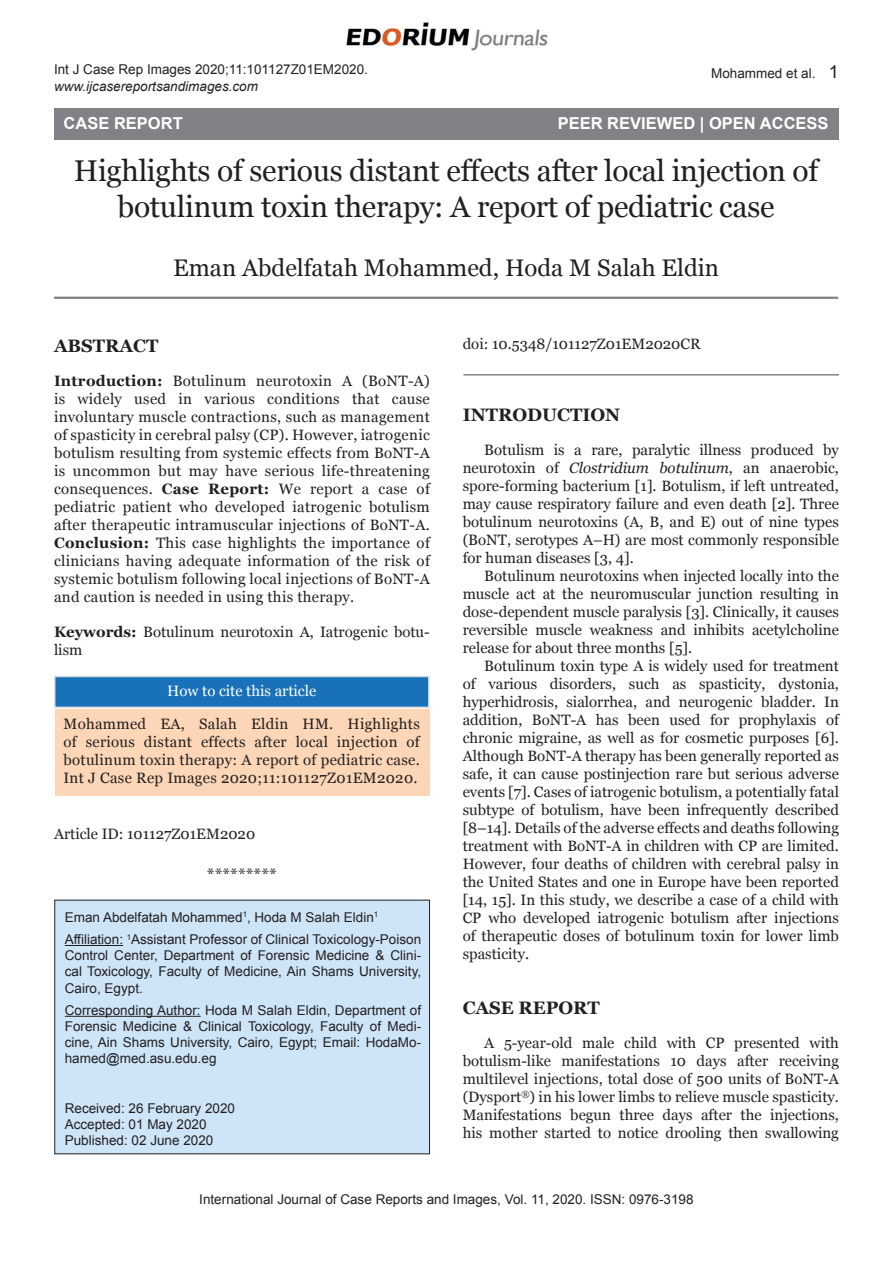
<style>
.page{position:relative;width:893px;height:1263px;background:#fff}
.page>*{position:absolute;margin:0;border:0;box-sizing:border-box;transform-origin:0 0}
.Chapter_Name{font:30px/36px "Georgia";letter-spacing:-.01em;color:#231f20;text-align:center}
.Author_Name{font:24px "Georgia";color:#231f20}
.Introduction_Head{font:700 18px "Georgia";color:#231f20}
.Case_Report_head{font:700 18px "Georgia";color:#231f20}
.Abstract_Head{font:700 18px "Georgia";color:#231f20}
.Open_Access{font:700 16.5px "Arial";color:#fff}
.Star{font:16.5px "Georgia";color:#231f20}
.Text{font:15px/18px "Georgia";color:#231f20;text-align:justify}
.Abstract_text{font:15px/18px "Georgia";letter-spacing:.02em;color:#231f20;text-align:justify}
.Text-2{font:15px/32.7px "Georgia";letter-spacing:.02em;color:#231f20;text-align:center}
.Keywords{font:15px/18px "Georgia";color:#231f20}
.DOI{font:15px "Georgia";color:#231f20}
.Star-2{font:15px "Georgia";color:#231f20}
.Box_author{font:13.5px/16.2px "Arial";color:#231f20;text-align:justify}
.t1{font:italic 13.5px "Arial";color:#231f20}
.Box_received_date{font:13.5px "Arial";color:#231f20}
.Right_Running_head{font:13.5px "Arial";color:#231f20}
.s1{font-size:18px}
.s2{font-weight:700}
.s3{color:#fff}
.s4{font-style:italic}
</style>
<div class="page">
<div style="left:54px;top:108px;width:784px;height:32px;background:#808285"></div>
<img style="left:346px;top:22px;width:202px;height:29px">
<hr style="left:54px;top:297px;width:784px;height:2px;background:#808285">
<div style="left:55px;top:900px;width:375px;height:254px;background:#cde5f7"></div>
<div style="left:54px;top:900px;width:376px;height:254px;border:1px solid #231f20"></div>
<div style="left:55px;top:709px;width:375px;height:86px;background:#fcd6b6"></div>
<div style="left:54px;top:676px;width:376px;height:32px;background:#1871b9;border:2px solid #dadada"></div>
<hr style="left:65px;top:945px;width:58px;height:1px;background:#231f20">
<hr style="left:65px;top:1016px;width:136px;height:1px;background:#231f20">
<hr style="left:463px;top:374px;width:376px;height:2px;background:#808285">
<p class="Box_author" style="left:54px;top:62px;width:315px">Int J Case Rep Images 2020;11:101127Z01EM2020.</p>
<p class="t1" style="left:54px;top:77px;width:206px">www.ijcasereportsandimages.com</p>
<p class="Right_Running_head" style="left:711px;top:64px;width:129px">Mohammed et al. <span class="s1">1</span></p>
<p class="Open_Access" style="left:64px;top:112px;width:121px">CASE REPORT</p>
<p class="Open_Access" style="left:558px;top:112px;width:272px">PEER REVIEWED | OPEN ACCESS</p>
<p class="Chapter_Name" style="left:74px;top:153px;width:746px">Highlights of serious distant effects after local injection of botulinum toxin therapy: A report of pediatric case</p>
<p class="Author_Name" style="left:173px;top:253px;width:547px">Eman Abdelfatah Mohammed, Hoda M Salah Eldin</p>
<p class="Abstract_Head" style="left:54px;top:334px;width:106px">ABSTRACT</p>
<p class="Abstract_text" style="left:54px;top:372px;width:377px"><span class="s2">Introduction:</span> Botulinum neurotoxin A (BoNT-A) is widely used in various conditions that cause involuntary muscle contractions, such as management of spasticity in cerebral palsy (CP). However, iatrogenic botulism resulting from systemic effects from BoNT-A is uncommon but may have serious life-threatening consequences. <span class="s2">Case Report:</span> We report a case of pediatric patient who developed iatrogenic botulism after therapeutic intramuscular injections of BoNT-A.<br><span class="s2">Conclusion:</span> This case highlights the importance of clinicians having adequate information of the risk of systemic botulism following local injections of BoNT-A and caution is needed in using this therapy.</p>
<p class="Keywords" style="left:54px;top:623px;width:377px"><span class="s2">Keywords:</span> Botulinum neurotoxin A, Iatrogenic botu&shy;lism</p>
<p class="Text-2" style="left:63px;top:675px;width:358px"><span class="s3">How to cite this article<br></span>Mohammed EA, Salah Eldin HM. Highlights</p>
<p class="Text" style="left:63px;top:733px;width:358px">of serious distant effects after local injection of botulinum toxin therapy: A report of pediatric case.<br>Int J Case Rep Images 2020;11:101127Z01EM2020.</p>
<p class="Star-2" style="left:54px;top:824px;width:203px">Article ID: 101127Z01EM2020</p>
<p class="Star" style="left:207px;top:864px;width:72px">*********</p>
<p class="Box_author" style="left:65px;top:909px;width:315px">Eman Abdelfatah Mohammed<sup>1</sup>, Hoda M Salah Eldin<sup>1</sup></p>
<p class="Box_author" style="left:65px;top:931px;width:358px">Affiliation: <sup>1</sup>Assistant Professor of Clinical Toxicology-Poison Control Center, Department of Forensic Medicine &amp; Clini&shy;cal Toxicology, Faculty of Medicine, Ain Shams University, Cairo, Egypt.</p>
<p class="Box_author" style="left:65px;top:1002px;width:358px">Corresponding Author: Hoda M Salah Eldin, Department of Forensic Medicine &amp; Clinical Toxicology, Faculty of Medi&shy;cine, Ain Shams University, Cairo, Egypt; Email: HodaMo&shy;hamed@med.asu.edu.eg</p>
<p class="Box_received_date" style="left:65px;top:1099px;width:172px">Received: 26 February 2020</p>
<p class="Box_author" style="left:65px;top:1116px;width:143px">Accepted: 01 May 2020</p>
<p class="Box_author" style="left:65px;top:1132px;width:150px">Published: 02 June 2020</p>
<p class="DOI" style="left:463px;top:335px;width:239px">doi: 10.5348/101127Z01EM2020CR</p>
<p class="Introduction_Head" style="left:463px;top:403px;width:159px">INTRODUCTION</p>
<p class="Text" style="left:463px;top:441px;width:378px;text-indent:22px">Botulism is a rare, paralytic illness produced by neurotoxin of <span class="s4">Clostridium botulinum</span>, an anaerobic, spore-forming bacterium [1]. Botulism, if left untreated, may cause respiratory failure and even death [2]. Three botulinum neurotoxins (A, B, and E) out of nine types (BoNT, serotypes A–H) are most commonly responsible for human diseases [3, 4].</p>
<p class="Text" style="left:463px;top:567px;width:378px;text-indent:22px">Botulinum neurotoxins when injected locally into the muscle act at the neuromuscular junction resulting in dose-dependent muscle paralysis [3]. Clinically, it causes reversible muscle weakness and inhibits acetylcholine release for about three months [5].</p>
<p class="Text" style="left:463px;top:657px;width:378px;text-indent:22px">Botulinum toxin type A is widely used for treatment of various disorders, such as spasticity, dystonia, hyperhidrosis, sialorrhea, and neurogenic bladder. In addition, BoNT-A has been used for prophylaxis of chronic migraine, as well as for cosmetic purposes [6].<br>Although BoNT-A therapy has been generally reported as safe, it can cause postinjection rare but serious adverse events [7]. Cases of iatrogenic botulism, a potentially fatal subtype of botulism, have been infrequently described [8–14]. Details of the adverse effects and deaths following treatment with BoNT-A in children with CP are limited.<br>However, four deaths of children with cerebral palsy in the United States and one in Europe have been reported [14, 15]. In this study, we describe a case of a child with CP who developed iatrogenic botulism after injections of therapeutic doses of botulinum toxin for lower limb spasticity.</p>
<p class="Case_Report_head" style="left:463px;top:996px;width:139px">CASE REPORT</p>
<p class="Text" style="left:463px;top:1034px;width:378px;text-indent:22px">A 5-year-old male child with CP presented with botulism-like manifestations 10 days after receiving multilevel injections, total dose of 500 units of BoNT-A (Dysport<sup>®</sup>) in his lower limbs to relieve muscle spasticity.<br>Manifestations begun three days after the injections, his mother started to notice drooling then swallowing</p>
<p class="Box_author" style="left:199px;top:1191px;width:496px">International Journal of Case Reports and Images, Vol. 11, 2020. ISSN: 0976-3198</p>
</div>
